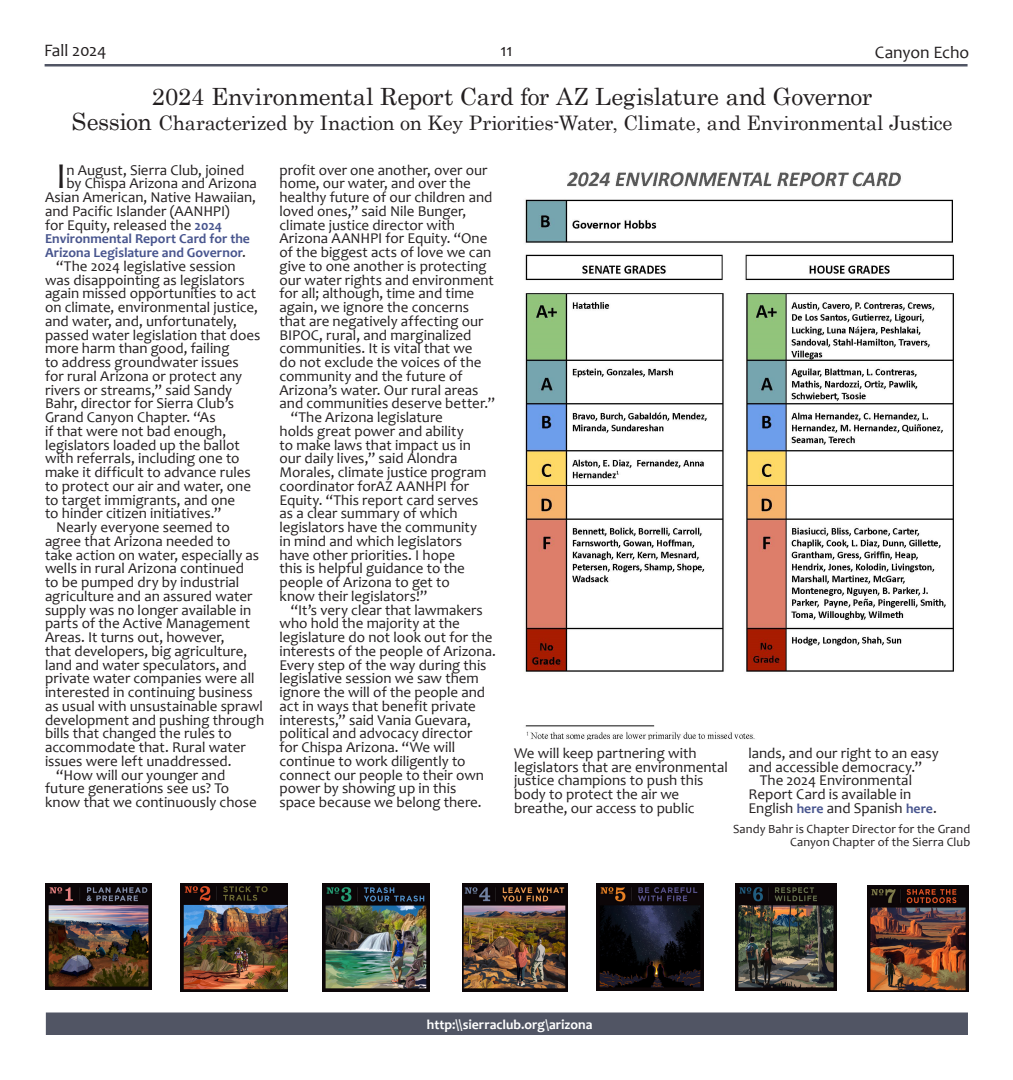
<style>
.page{position:relative;width:1013px;height:1080px;background:#fff}
.page>*{position:absolute;margin:0;border:0;box-sizing:border-box;transform-origin:0 0}
.Default{font:36.62px "Candara";color:#231f20}
.Default-2{font:23.75px "Century";letter-spacing:-.01em;color:#231f20}
.Default-3{font:20px "Century";letter-spacing:-.01em;color:#231f20}
.t1{font:17.5px "Candara";letter-spacing:-.005em;color:#231f20}
.Default-4{font:15px/13.8px "Candara";color:#231f20}
.Default-5{font:700 13.75px/13.8px "Candara";color:#48558e}
.t2{font:700 13.75px "Candara";color:#fff}
.Default-6{font:12.5px/12.5px "Candara";letter-spacing:.01em;color:#231f20;text-align:right}
.s1{font-size:23.75px}
.s2{font-weight:700;font-size:13.75px;color:#48558e}
.s3{font-weight:400;font-size:15px;color:#231f20}
</style>
<div class="page">
<div style="left:46px;top:1013px;width:921px;height:21px;background:#515564"></div>
<div style="left:46px;top:1012px;width:922px;height:23px;border:1px solid #515564"></div>
<hr style="left:45px;top:64px;width:922px;height:3px;background:#515564">
<img style="left:596px;top:884px;width:107px;height:107px">
<img style="left:735px;top:884px;width:101px;height:107px">
<img style="left:867px;top:885px;width:101px;height:106px">
<img style="left:46px;top:884px;width:106px;height:106px">
<img style="left:180px;top:884px;width:108px;height:107px">
<img style="left:323px;top:884px;width:106px;height:107px">
<img style="left:462px;top:884px;width:105px;height:107px">
<img style="left:524px;top:172px;width:430px;height:568px">
<p class="t1" style="left:44px;top:39px;width:64px">Fall 2024</p>
<p class="t1" style="left:500px;top:39px;width:13px">11</p>
<p class="t1" style="left:874px;top:41px;width:96px">Canyon Echo</p>
<p class="Default-2" style="left:152px;top:77px;width:722px">2024 Environmental Report Card for AZ Legislature and Governor</p>
<p class="Default-3" style="left:72px;top:106px;width:882px"><span class="s1">Session</span> Characterized by Inaction on Key Priorities-Water, Climate, and Environmental Justice</p>
<p class="Default" style="left:56px;top:154px;width:12px">I</p>
<p class="Default-4" style="left:66px;top:163px;width:179px">n August, Sierra Club, joined</p>
<p class="Default-4" style="left:66px;top:177px;width:192px">by Chispa Arizona and Arizona</p>
<p class="Default-4" style="left:45px;top:190px;width:212px">Asian American, Native Hawaiian,</p>
<p class="Default-4" style="left:45px;top:204px;width:186px">and Pacific Islander (AANHPI)</p>
<p class="Default-4" style="left:45px;top:218px;width:179px">for Equity, released the <span class="s2">2024</span></p>
<p class="Default-5" style="left:45px;top:232px;width:206px">Environmental Report Card for the<br>Arizona Legislature and Governor<span class="s3">.</span></p>
<p class="Default-4" style="left:45px;top:259px;width:217px;text-indent:11px">“The 2024 legislative session was disappointing as legislators again missed opportunities to act on climate, environmental justice, and water, and, unfortunately, passed water legislation that does more harm than good, failing<br>to address groundwater issues for rural Arizona or protect any rivers or streams,” said Sandy<br>Bahr, director for Sierra Club’s<br>Grand Canyon Chapter. “As<br>if that were not bad enough, legislators loaded up the ballot with referrals, including one to make it difficult to advance rules to protect our air and water, one to target immigrants, and one<br>to hinder citizen initiatives.”</p>
<p class="Default-4" style="left:45px;top:520px;width:221px;text-indent:11px">Nearly everyone seemed to agree that Arizona needed to<br>take action on water, especially as wells in rural Arizona continued<br>to be pumped dry by industrial agriculture and an assured water supply was no longer available in parts of the Active Management<br>Areas. It turns out, however,<br>that developers, big agriculture, land and water speculators, and private water companies were all interested in continuing business as usual with unsustainable sprawl development and pushing through bills that changed the rules to accommodate that. Rural water issues were left unaddressed.</p>
<p class="Default-4" style="left:45px;top:768px;width:213px;text-indent:11px">“How will our younger and future generations see us? To know that we continuously chose</p>
<p class="Default-4" style="left:279px;top:163px;width:217px">profit over one another, over our home, our water, and over the healthy future of our children and loved ones,” said Nile Bunger, climate justice director with<br>Arizona AANHPI for Equity. “One of the biggest acts of love we can give to one another is protecting our water rights and environment for all; although, time and time again, we ignore the concerns that are negatively affecting our<br>BIPOC, rural, and marginalized communities. It is vital that we<br>do not exclude the voices of the community and the future of<br>Arizona’s water. Our rural areas and communities deserve better.”</p>
<p class="Default-4" style="left:279px;top:410px;width:208px;text-indent:11px">“The Arizona legislature<br>holds great power and ability<br>to make laws that impact us in our daily lives,” said Alondra<br>Morales, climate justice program coordinator forAZ AANHPI for<br>Equity. “This report card serves as a clear summary of which legislators have the community in mind and which legislators have other priorities. I hope<br>this is helpful guidance to the people of Arizona to get to know their legislators!”</p>
<p class="Default-4" style="left:279px;top:603px;width:218px;text-indent:11px">“It’s very clear that lawmakers who hold the majority at the legislature do not look out for the interests of the people of Arizona.<br>Every step of the way during this legislative session we saw them ignore the will of the people and act in ways that benefit private interests,” said Vania Guevara, political and advocacy director<br>for Chispa Arizona. “We will continue to work diligently to connect our people to their own power by showing up in this space because we belong there.</p>
<p class="Default-4" style="left:514px;top:746px;width:215px">We will keep partnering with legislators that are environmental justice champions to push this body to protect the air we breathe, our access to public</p>
<p class="Default-4" style="left:748px;top:746px;width:192px">lands, and our right to an easy and accessible democracy.”</p>
<p class="Default-4" style="left:748px;top:774px;width:190px;text-indent:11px">The 2024 Environmental<br>Report Card is available in<br>English <span class="s2">here</span> and Spanish <span class="s2">here</span>.</p>
<p class="Default-6" style="left:733px;top:823px;width:239px">Sandy Bahr is Chapter Director for the Grand<br>Canyon Chapter of the Sierra Club</p>
<p class="t2" style="left:427px;top:1016px;width:167px">http:\\sierraclub.org\arizona</p>
</div>
